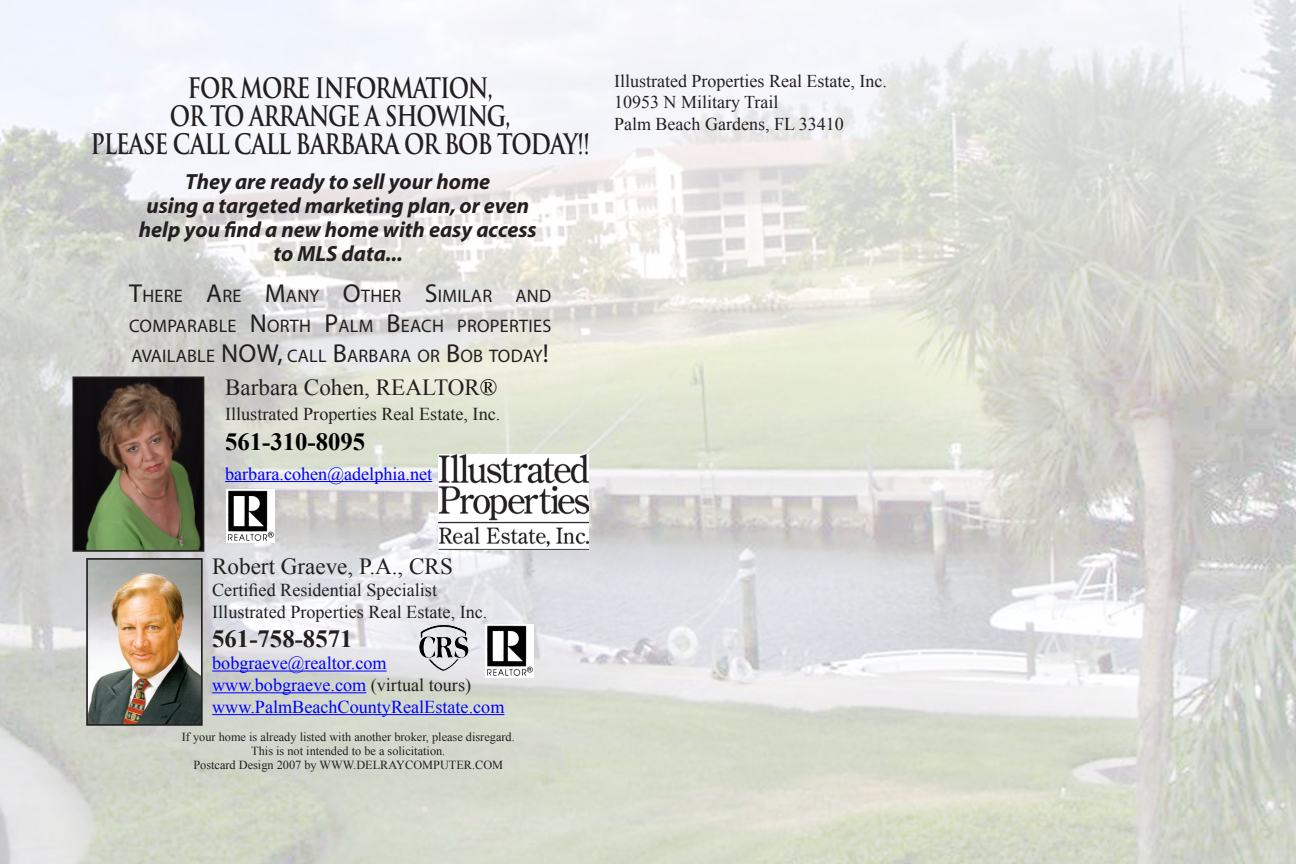
<style>
.page{position:relative;width:1296px;height:864px;background:#fff}
.page>*{position:absolute;margin:0;border:0;box-sizing:border-box;transform-origin:0 0}
.t1{font:700 27.6px "Trajan Pro";letter-spacing:-.05em;color:#231f20;scale:.8 1}
.t2{font:700 24.8px "Times New Roman";color:#231f20}
.t3{font:700 24.8px "Times New Roman";color:#000}
.t4{font:23.2px "Times New Roman";color:#231f20}
.t5{font:italic 700 22px/24px "Myriad";color:#231f20;text-align:center}
.t6{font:18.2px "Times New Roman";color:#00f}
.t7{font:18.2px "Times New Roman";color:#231f20}
.t8{font:18.2px/30px "Myriad";letter-spacing:.015em;color:#231f20;text-align:justify}
.t9{font:18px "Times New Roman";color:#231f20}
.t10{font:12.4px "Times New Roman";color:#231f20}
.s1{font-size:26px}
.s2{color:#000}
.s3{color:#231f20}
</style>
<div class="page">
<img style="left:0;top:0;width:1296px;height:864px">
<hr style="left:212px;top:671px;width:175px;height:1px;background:#00f">
<hr style="left:212px;top:692px;width:154px;height:1px;background:#00f">
<hr style="left:212px;top:714px;width:292px;height:1px;background:#00f">
<img style="left:227px;top:490px;width:48px;height:53px">
<img style="left:419px;top:624px;width:47px;height:34px">
<img style="left:89px;top:561px;width:111px;height:162px">
<div style="left:86px;top:558px;width:117px;height:168px;border:2px solid #231f20"></div>
<img style="left:76px;top:380px;width:125px;height:169px">
<div style="left:73px;top:377px;width:131px;height:175px;border:2px solid #231f20"></div>
<hr style="left:225px;top:481px;width:207px;height:1px;background:#00f">
<img style="left:485px;top:624px;width:48px;height:53px">
<img style="left:439px;top:455px;width:150px;height:95px">
<p class="t1" style="left:188px;top:70px;width:383px">FOR MORE INFORMATION,</p>
<p class="t1" style="left:170px;top:98px;width:428px">OR TO ARRANGE A SHOWING,</p>
<p class="t1" style="left:90px;top:126px;width:626px">PLEASE CALL CALL BARBARA OR BOB TODAY!!</p>
<p class="t5" style="left:139px;top:170px;width:399px">They are ready to sell your home<br>using a targeted marketing plan, or even help you find a new home with easy access to MLS data...</p>
<p class="t8" style="left:129px;top:281px;width:364px"><span class="s1">T</span>HERE <span class="s1">A</span>RE <span class="s1">M</span>ANY <span class="s1">O</span>THER <span class="s1">S</span>IMILAR</p>
<p class="t8" style="left:129px;top:281px;width:424px;text-indent:386px">AND COM PARABLE <span class="s1">N</span> ORTH <span class="s1">P</span>ALM <span class="s1">B</span> EACH PROPERTIES AVAILABLE <span class="s1">NOW,</span> CALL <span class="s1">B</span>ARBARA OR <span class="s1">B</span>OB TODAY<span class="s1">!</span></p>
<p class="t4" style="left:225px;top:372px;width:274px">Barbara Cohen, REALTOR<span class="s2">®</span></p>
<p class="t7" style="left:225px;top:402px;width:277px">Illustrated Properties Real Estate, Inc.</p>
<p class="t3" style="left:225px;top:424px;width:142px">561-310-8095</p>
<p class="t6" style="left:225px;top:461px;width:209px">barbara.cohen@adelphia.net</p>
<p class="t9" style="left:614px;top:69px;width:274px">Illustrated Properties Real Estate, Inc.</p>
<p class="t9" style="left:614px;top:90px;width:166px">10953 N Military Trail</p>
<p class="t9" style="left:614px;top:112px;width:231px">Palm Beach Gardens, FL 33410</p>
<p class="t4" style="left:212px;top:551px;width:242px">Robert Graeve, P.A., CRS</p>
<p class="t7" style="left:212px;top:577px;width:226px">Certified Residential Specialist</p>
<p class="t7" style="left:212px;top:599px;width:277px">Illustrated Properties Real Estate, Inc.</p>
<p class="t2" style="left:212px;top:622px;width:142px">561-758-8571</p>
<p class="t6" style="left:212px;top:651px;width:176px">bobgraeve@realtor.com</p>
<p class="t6" style="left:212px;top:673px;width:260px">www.bobgraeve.com <span class="s3">(virtual tours)</span></p>
<p class="t6" style="left:212px;top:694px;width:294px">www.PalmBeachCountyRealEstate.com</p>
<p class="t10" style="left:182px;top:728px;width:334px">If your home is already listed with another broker, please disregard.</p>
<p class="t10" style="left:251px;top:742px;width:196px">This is not intended to be a solicitation.</p>
<p class="t10" style="left:193px;top:757px;width:311px">Postcard Design 2007 by WWW.DELRAYCOMPUTER.COM</p>
</div>
